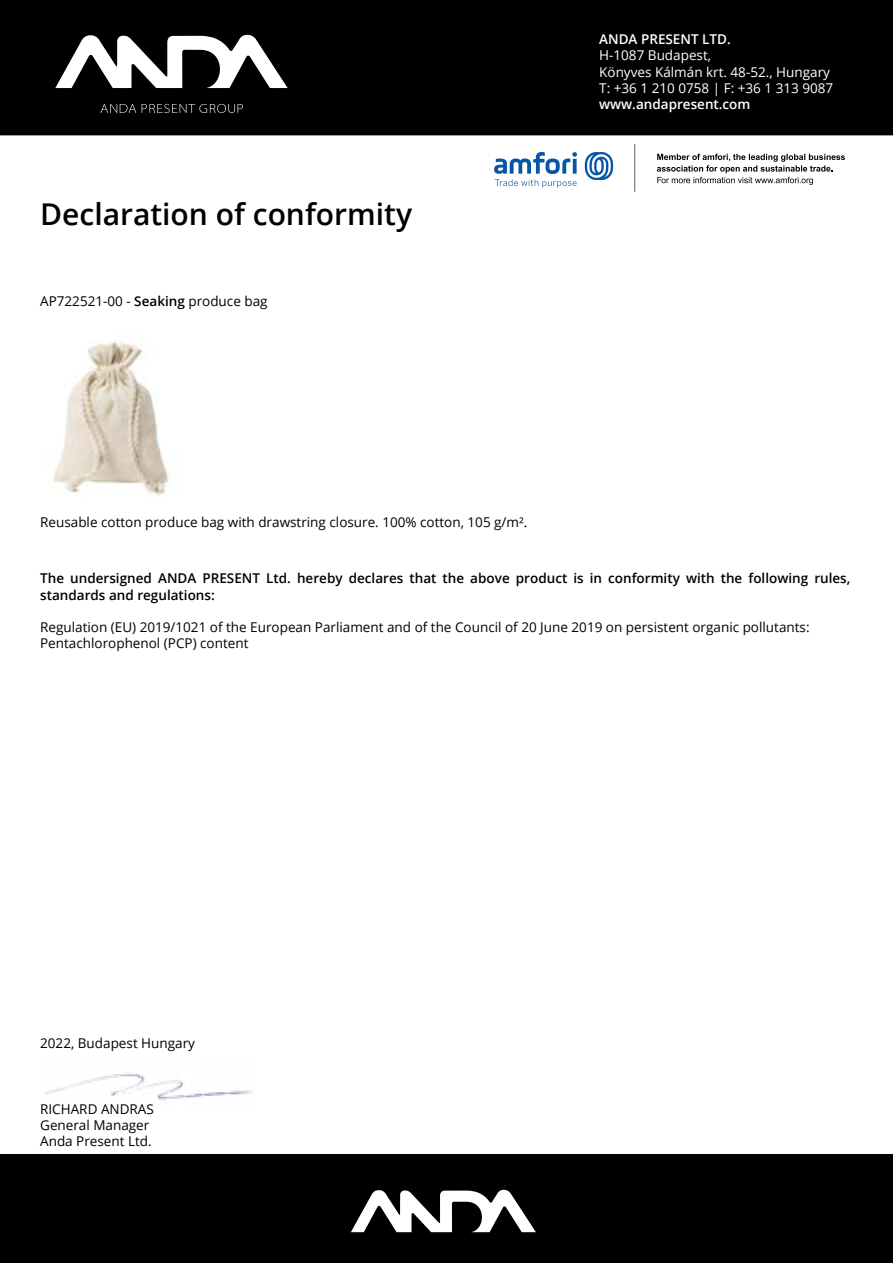
<style>
.page{position:relative;width:893px;height:1263px;background:#fff}
.page>*{position:absolute;margin:0;border:0;box-sizing:border-box;transform-origin:0 0}
.t1{font:600 30px "Open Sans";color:#000}
.t2{font:13.5px/16.2px "Open Sans";color:#000}
.t3{font:600 13.5px/16.2px "Open Sans";color:#000}
.t4{font:13.5px/16.2px "Open Sans";color:#fff}
.t5{font:600 13.5px "Open Sans";color:#fff}
.s1{font-weight:600}
</style>
<div class="page">
<div style="left:0;top:0;width:893px;height:135px;background:#000"></div>
<div style="left:0;top:1154px;width:893px;height:109px;background:#000"></div>
<svg style="left:55px;top:34px;width:233px;height:54px"></svg>
<svg style="left:100px;top:104px;width:143px;height:9px"></svg>
<img style="left:53px;top:341px;width:118px;height:155px">
<svg style="left:351px;top:1189px;width:185px;height:43px"></svg>
<svg style="left:585px;top:152px;width:28px;height:28px"></svg>
<svg style="left:494px;top:152px;width:83px;height:36px"></svg>
<hr style="left:634px;top:144px;width:1px;height:47px;background:#686e79">
<svg style="left:657px;top:154px;width:188px;height:31px"></svg>
<img style="left:45px;top:1073px;width:207px;height:28px">
<h1 class="t1" style="left:40px;top:193px;width:373px">Declaration of conformity</h1>
<p class="t2" style="left:40px;top:292px;width:229px">AP722521-00 - <span class="s1">Seaking</span> produce bag</p>
<p class="t5" style="left:599px;top:30px;width:133px">ANDA PRESENT LTD.</p>
<p class="t4" style="left:599px;top:47px;width:236px">H-1087 Budapest,<br>Könyves Kálmán krt. 48-52., Hungary<br>T: +36 1 210 0758 | F: +36 1 313 9087</p>
<p class="t5" style="left:599px;top:95px;width:153px">www.andapresent.com</p>
<p class="t2" style="left:40px;top:514px;width:489px">Reusable cotton produce bag with drawstring closure. 100% cotton, 105 g/m².</p>
<p class="t3" style="left:40px;top:570px;width:812px">The undersigned ANDA PRESENT Ltd. hereby declares that the above product is in conformity with the following rules, standards and regulations:</p>
<p class="t2" style="left:40px;top:619px;width:771px">Regulation (EU) 2019/1021 of the European Parliament and of the Council of 20 June 2019 on persistent organic pollutants:<br>Pentachlorophenol (PCP) content</p>
<p class="t2" style="left:40px;top:1034px;width:156px">2022, Budapest Hungary</p>
<p class="t2" style="left:40px;top:1100px;width:115px">RICHARD ANDRAS<br>General Manager<br>Anda Present Ltd.</p>
</div>
